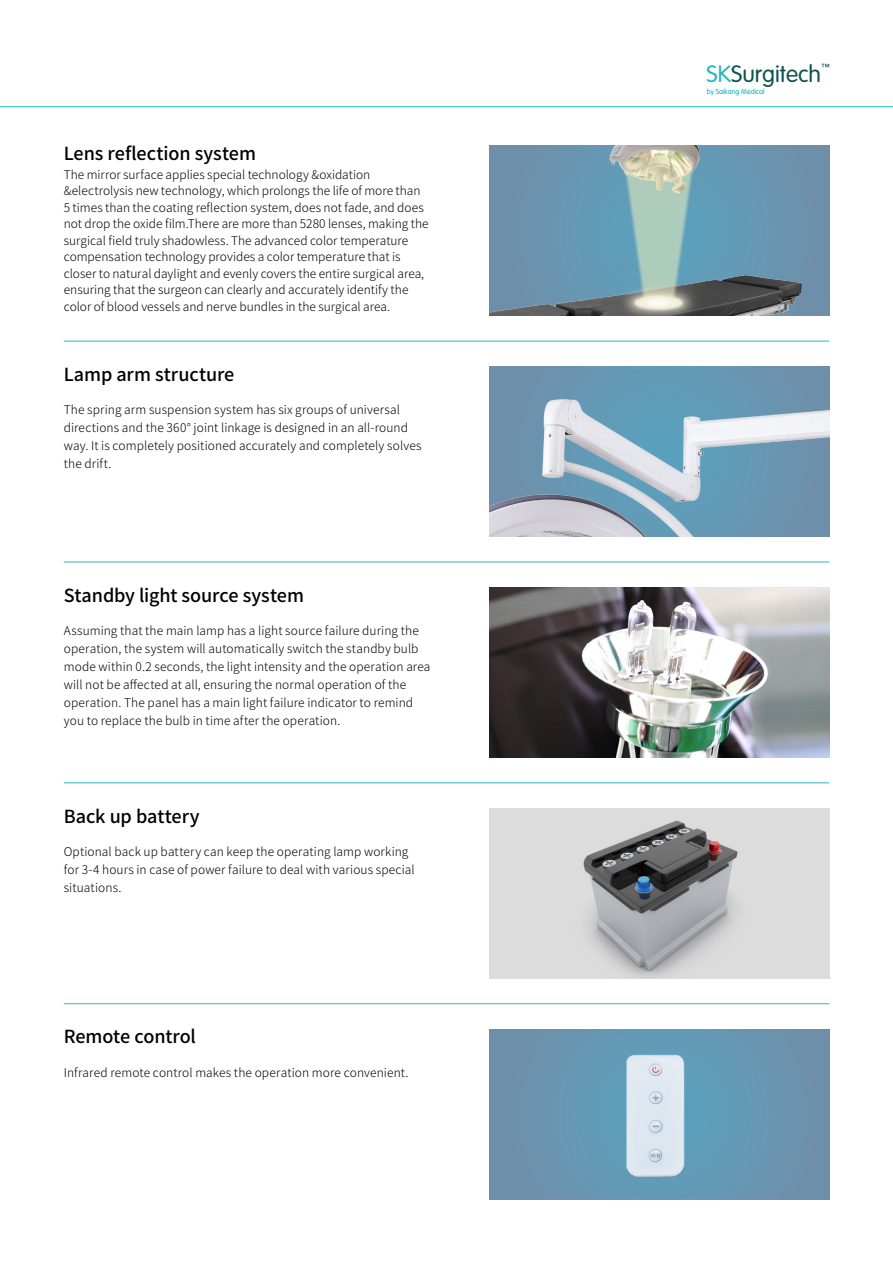
<style>
.page{position:relative;width:893px;height:1263px;background:#fff}
.page>*{position:absolute;margin:0;border:0;box-sizing:border-box;transform-origin:0 0}
.t1{font:300 23.25px "VAG Rounded Std";color:#0e5352}
.t2{font:500 18px "Noto Sans CJ Ksc";letter-spacing:-.005em;color:#000}
.t3{font:300 12px/18px "Noto Sans CJ Ksc";letter-spacing:.005em;color:#000}
.t4{font:300 8.7px "VAG Rounded Std";color:#0e5352}
.t5{font:300 7.05px "VAG Rounded Std";color:#00b2bb}
.s1{color:#26b7bc}
</style>
<div class="page">
<div style="left:489px;top:1029px;width:340px;height:170px;background:#6896b1"></div>
<img style="left:626px;top:1054px;width:61px;height:123px">
<img style="left:489px;top:808px;width:340px;height:170px">
<hr style="left:64px;top:341px;width:765px;height:1px;background:#26b7bc">
<hr style="left:64px;top:562px;width:765px;height:1px;background:#26b7bc">
<hr style="left:64px;top:782px;width:765px;height:1px;background:#26b7bc">
<hr style="left:64px;top:1003px;width:765px;height:1px;background:#26b7bc">
<div style="left:489px;top:146px;width:340px;height:170px;background:#6e8fa9"></div>
<img style="left:489px;top:146px;width:313px;height:170px">
<img style="left:489px;top:366px;width:340px;height:171px">
<img style="left:489px;top:587px;width:340px;height:170px">
<hr style="left:0;top:106px;width:893px;height:1px;background:#26b7bc">
<h2 class="t2" style="left:64px;top:143px;width:194px">Lens reflection system</h2>
<p class="t3" style="left:64px;top:166px;width:366px;line-height:16.5px">The mirror surface applies special technology &amp;oxidation &amp;electrolysis new technology, which prolongs the life of more than 5 times than the coating reflection system, does not fade, and does not drop the oxide film.There are more than 5280 lenses, making the surgical field truly shadowless. The advanced color temperature compensation technology provides a color temperature that is closer to natural daylight and evenly covers the entire surgical area, ensuring that the surgeon can clearly and accurately identify the color of blood vessels and nerve bundles in the surgical area.</p>
<h2 class="t2" style="left:64px;top:364px;width:172px">Lamp arm structure</h2>
<p class="t3" style="left:64px;top:401px;width:359px">The spring arm suspension system has six groups of universal directions and the 360° joint linkage is designed in an all-round way. It is completely positioned accurately and completely solves the drift.</p>
<h2 class="t2" style="left:64px;top:585px;width:242px">Standby light source system</h2>
<p class="t3" style="left:64px;top:622px;width:368px">Assuming that the main lamp has a light source failure during the operation, the system will automatically switch the standby bulb mode within 0.2 seconds, the light intensity and the operation area will not be affected at all, ensuring the normal operation of the operation. The panel has a main light failure indicator to remind you to replace the bulb in time after the operation.</p>
<h2 class="t2" style="left:64px;top:806px;width:137px">Back up battery</h2>
<p class="t3" style="left:64px;top:843px;width:352px">Optional back up battery can keep the operating lamp working for 3-4 hours in case of power failure to deal with various special situations.</p>
<h2 class="t2" style="left:64px;top:1027px;width:134px">Remote control</h2>
<p class="t3" style="left:64px;top:1064px;width:346px">I nfrared remote control makes the operation more convenient.</p>
<h1 class="t1" style="left:707px;top:60px;width:116px"><span class="s1">SK</span>Surgitech</h1>
<p class="t4" style="left:821px;top:62px;width:10px">™</p>
<p class="t5" style="left:707px;top:87px;width:59px">by Saikang Medical</p>
</div>
